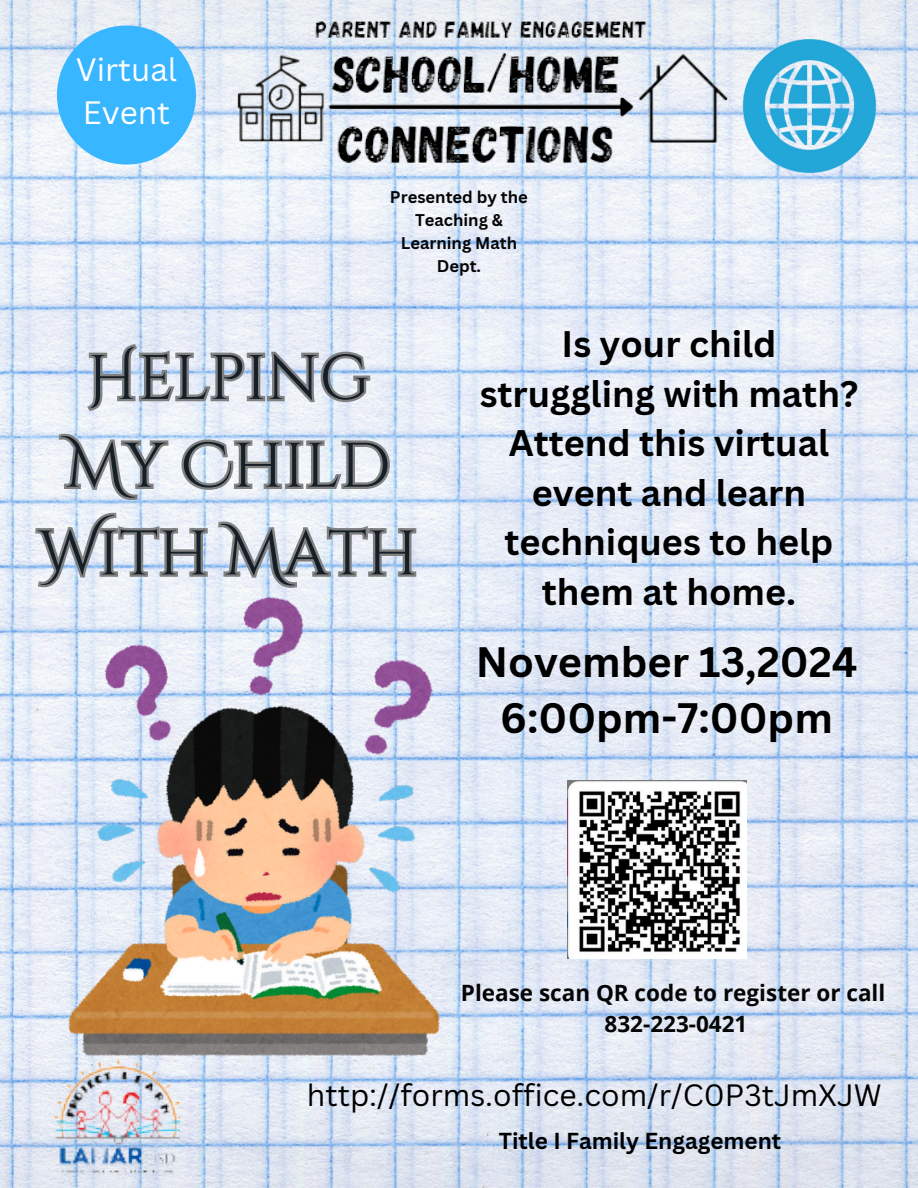
<style>
.page{position:relative;width:918px;height:1188px;background:#fff}
.page>*{position:absolute;margin:0;border:0;box-sizing:border-box;transform-origin:0 0}
.t1{font:62.7px/87.8px "Cinzel Decorative";color:#151f28;text-align:center}
.t2{font:700 41.4px/56.2px "Canva Sans";color:#000;text-align:center}
.t3{font:700 36px/49.5px "Canva Sans";color:#000;text-align:center}
.t4{font:31.5px/43.3px "Canva Sans";color:#fff}
.t5{font:30px "Canva Sans";color:#000}
.t6{font:700 22.5px/31.5px "Open Sans";color:#050505;text-align:center}
.t7{font:700 22.5px "Canva Sans";color:#000}
.t8{font:700 16.5px/23px "Canva Sans";color:#050505;text-align:center}
</style>
<div class="page">
<img style="left:0;top:0;width:918px;height:1188px">
<img style="left:228px;top:22px;width:519px;height:140px">
<img style="left:724px;top:39px;width:170px;height:133px">
<div style="left:57px;top:26px;width:139px;height:139px;background:#38b6ff;border-radius:50%"></div>
<img style="left:69px;top:596px;width:371px;height:461px">
<img style="left:568px;top:781px;width:178px;height:178px">
<svg style="left:84px;top:341px;width:289px;height:73px;background:#c3c9d2"></svg>
<svg style="left:57px;top:431px;width:335px;height:71px"></svg>
<svg style="left:33px;top:510px;width:386px;height:81px"></svg>
<img style="left:48px;top:1058px;width:148px;height:130px">
<h5 class="t4" style="left:76px;top:47px;width:103px">Virtual<br>Event</h5>
<h2 class="t8" style="left:390px;top:186px;width:139px">Presented by the<br>Teaching &amp;<br>Learning Math<br>Dept.</h2>
<h3 class="t1" style="left:38px;top:336px;width:381px">Helping<br>My Child<br>With Math</h3>
<p class="t3" style="left:480px;top:319px;width:380px">Is your child struggling with math?<br>Attend this virtual event and learn techniques to help them at home.</p>
<p class="t2" style="left:476px;top:633px;width:383px">November 13,2024<br>6:00pm-7:00pm</p>
<p class="t6" style="left:461px;top:976px;width:426px">Please scan QR code to register or call<br>832-223-0421</p>
<h4 class="t5" style="left:307px;top:1074px;width:577px">http://forms.office.com/r/C0P3tJmXJW</h4>
<h1 class="t7" style="left:499px;top:1124px;width:284px">Title I Family Engagement</h1>
</div>
